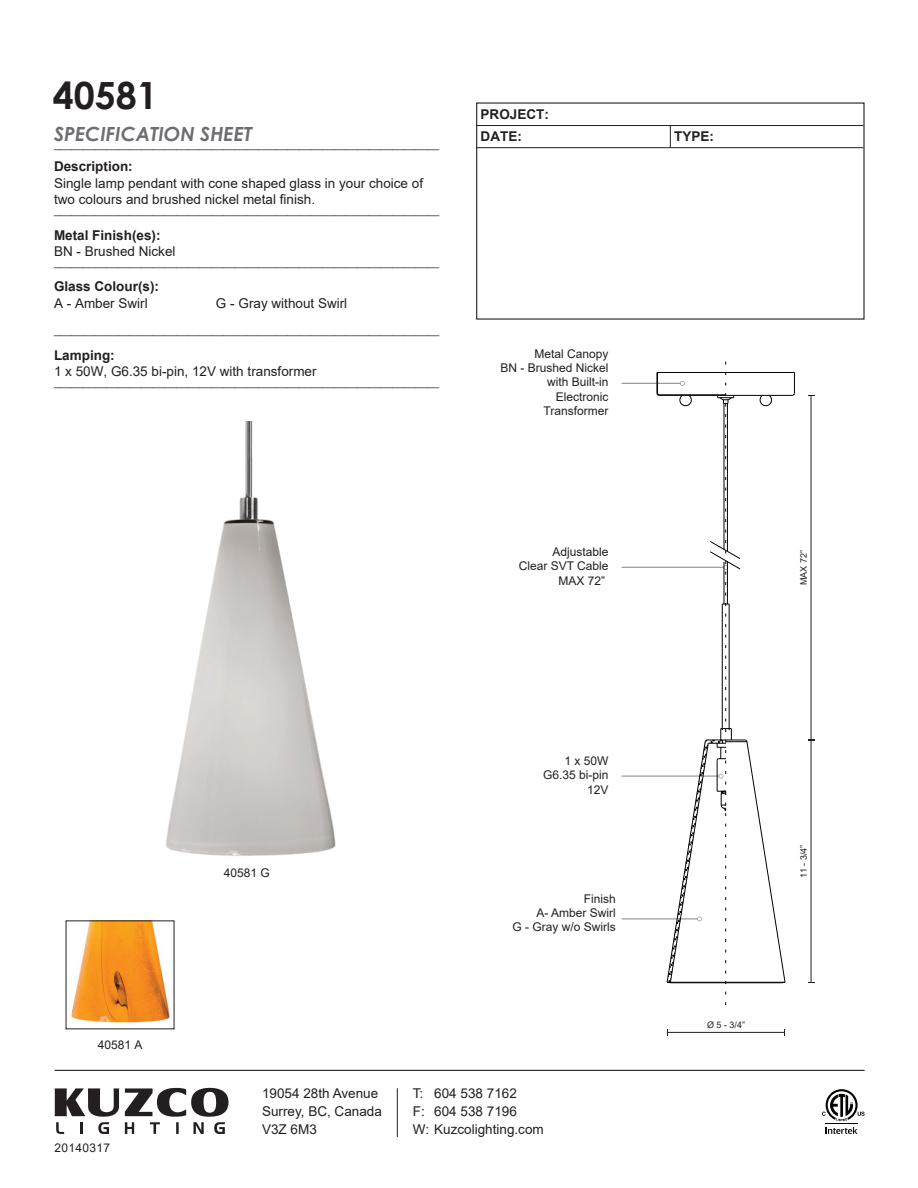
<style>
.page{position:relative;width:918px;height:1188px;background:#fff}
.page>*{position:absolute;margin:0;border:0;box-sizing:border-box;transform-origin:0 0}
.t1{font:700 37.5px "Century Gothic";color:#231f20}
.t2{font:italic 700 19.5px "Century Gothic";color:#6d6e71}
.t3{font:13.5px/18px "Arial";color:#231f20}
.t4{font:700 13.5px/22.4px "Arial";color:#231f20}
.t5{font:12px/14.4px "Arial";color:#231f20;text-align:right}
.t6{font:12px "Arial";letter-spacing:.025em;color:#231f20}
.t7{font:10.5px "Arial";color:#231f20}
.t8{font:9px "Arial";color:#231f20}
</style>
<div class="page">
<img style="left:71px;top:922px;width:99px;height:101px">
<hr style="left:477px;top:125px;width:386px;height:1px;background:#231f20">
<hr style="left:477px;top:147px;width:386px;height:1px;background:#231f20">
<svg style="left:670px;top:126px;width:1px;height:22px"></svg>
<hr style="left:622px;top:383px;width:60px;height:1px;background:#040503">
<hr style="left:622px;top:567px;width:104px;height:1px;background:#040503">
<hr style="left:622px;top:776px;width:99px;height:1px;background:#040503">
<hr style="left:622px;top:919px;width:78px;height:1px;background:#040503">
<hr style="left:811px;top:740px;width:1px;height:242px;background:#231f20">
<hr style="left:811px;top:396px;width:1px;height:344px;background:#231f20">
<hr style="left:668px;top:1032px;width:117px;height:1px;background:#231f20">
<img style="left:166px;top:421px;width:170px;height:435px">
<hr style="left:659px;top:395px;width:133px;height:1px;background:#030303">
<hr style="left:657px;top:372px;width:137px;height:1px;background:#030303">
<svg style="left:656px;top:372px;width:4px;height:24px"></svg>
<hr style="left:659px;top:394px;width:67px;height:1px;background:#030303">
<svg style="left:666px;top:362px;width:129px;height:644px"></svg>
<hr style="left:55px;top:1070px;width:810px;height:1px;background:#231f20">
<hr style="left:397px;top:1088px;width:1px;height:49px;background:#231f20">
<svg style="left:55px;top:1088px;width:64px;height:46px"></svg>
<svg style="left:125px;top:1088px;width:104px;height:46px"></svg>
<svg style="left:826px;top:1127px;width:32px;height:7px"></svg>
<hr style="left:826px;top:1124px;width:32px;height:1px;background:#050504">
<svg style="left:822px;top:1089px;width:43px;height:32px"></svg>
<h1 class="t1" style="left:53px;top:66px;width:107px">40581</h1>
<h2 class="t2" style="left:54px;top:119px;width:200px">SPECIFICATION SHEET</h2>
<p class="t7" style="left:54px;top:137px;width:387px">__________________________________________________________________</p>
<p class="t4" style="left:54px;top:156px;width:80px">Description:</p>
<p class="t3" style="left:54px;top:175px;width:371px;line-height:16.2px">Single lamp pendant with cone shaped glass in your choice of two colours and brushed nickel metal finish.</p>
<p class="t7" style="left:54px;top:203px;width:387px">__________________________________________________________________</p>
<p class="t4" style="left:54px;top:224px;width:108px">Metal Finish(es):</p>
<p class="t3" style="left:54px;top:242px;width:123px">BN - Brushed Nickel</p>
<p class="t7" style="left:54px;top:255px;width:387px">__________________________________________________________________</p>
<p class="t4" style="left:54px;top:276px;width:107px">Glass Colour(s):</p>
<p class="t3" style="left:54px;top:294px;width:95px">A - Amber Swirl</p>
<p class="t3" style="left:216px;top:294px;width:133px">G - Gray without Swirl</p>
<p class="t7" style="left:54px;top:323px;width:387px">__________________________________________________________________</p>
<p class="t4" style="left:54px;top:344px;width:62px">Lamping:</p>
<p class="t3" style="left:54px;top:362px;width:264px">1 x 50W, G6.35 bi-pin, 12V with transformer</p>
<p class="t7" style="left:54px;top:375px;width:387px">__________________________________________________________________</p>
<p class="t4" style="left:481px;top:103px;width:70px">PROJECT:<br>DATE:</p>
<p class="t5" style="left:500px;top:346px;width:110px">Metal Canopy<br>BN - Brushed Nickel with Built-in<br>Electronic<br>Transformer</p>
<p class="t5" style="left:519px;top:545px;width:91px">Adjustable<br>Clear SVT Cable<br>MAX 72”</p>
<p class="t4" style="left:674px;top:126px;width:41px">TYPE:</p>
<p class="t8" style="left:797px;top:585px;width:37px;rotate:-90deg">MAX 72”</p>
<p class="t5" style="left:98px;top:1037px;width:46px">40581 A</p>
<p class="t6" style="left:55px;top:1140px;width:57px">20140317</p>
<p class="t5" style="left:224px;top:866px;width:48px">40581 G</p>
<p class="t5" style="left:543px;top:753px;width:67px">1 x 50W<br>G6.35 bi-pin<br>12V</p>
<p class="t5" style="left:513px;top:891px;width:105px">Finish<br>A- Amber Swirl<br>G - Gray w/o Swirls</p>
<p class="t3" style="left:262px;top:1084px;width:121px">19054 28th Avenue<br>Surrey, BC, Canada<br>V3Z 6M3</p>
<p class="t3" style="left:413px;top:1084px;width:132px">T: 604 538 7162<br>F: 604 538 7196<br>W: Kuzcolighting.com</p>
<p class="t8" style="left:797px;top:878px;width:34px;rotate:-90deg">11 - 3/4”</p>
<p class="t8" style="left:707px;top:1019px;width:40px">Ø 5 - 3/4”</p>
</div>
